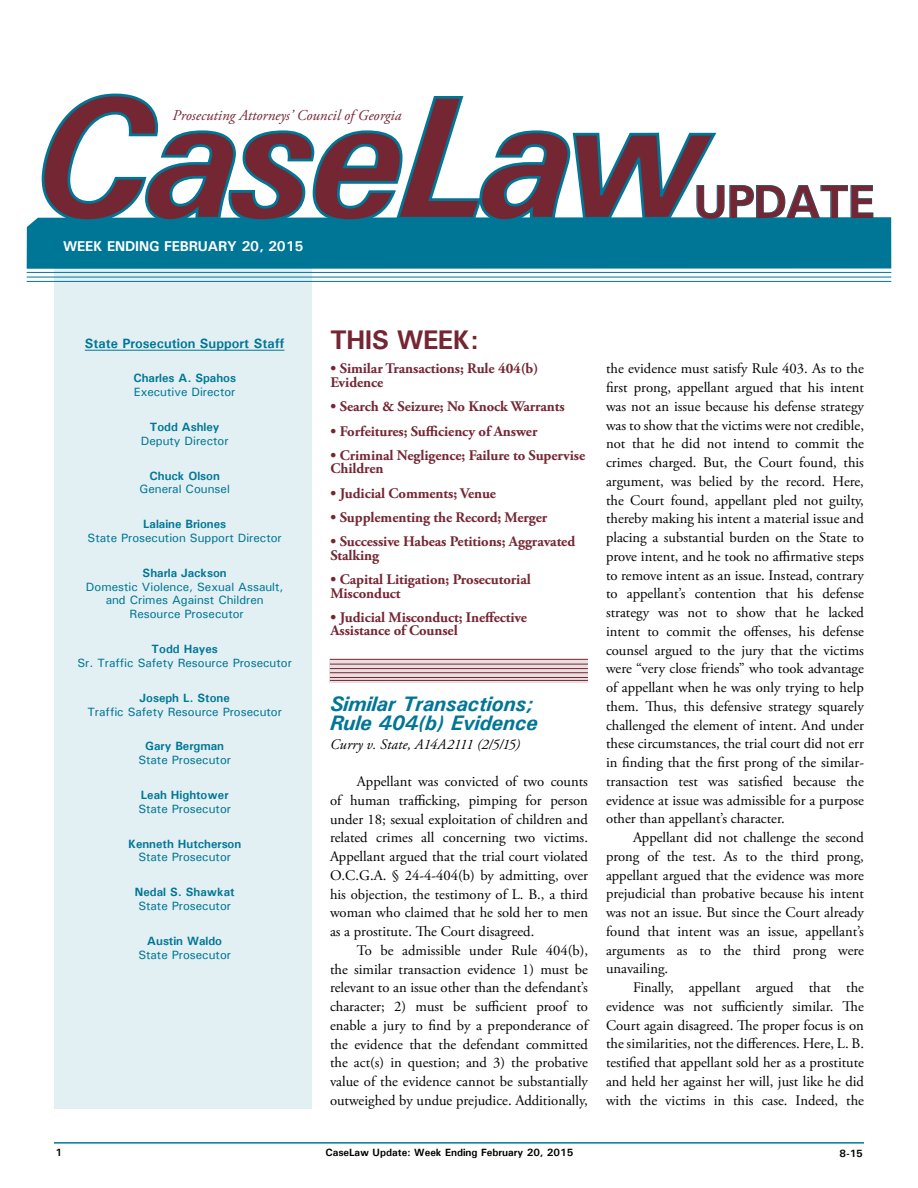
<style>
.page{position:relative;width:918px;height:1188px;background:#fff}
.page>*{position:absolute;margin:0;border:0;box-sizing:border-box;transform-origin:0 0}
.t1{font:700 47.1px "Univers";letter-spacing:-.025em;color:#752633}
.t2{font:700 27px "Univers";letter-spacing:-.025em;color:#752633}
.t3{font:italic 700 21px/18.8px "Univers";color:#007696}
.t4{font:italic 15px "Adobe Garamond Pro";color:#752633}
.t5{font:14.7px/18.8px "Adobe Garamond Pro";color:#000;text-align:justify}
.t6{font:700 14.7px/13.5px "Adobe Garamond Pro";letter-spacing:-.005em;color:#752633}
.t7{font:italic 14.7px "Adobe Garamond Pro";letter-spacing:.01em;color:#000}
.t8{font:700 14.25px "Univers";letter-spacing:-.01em;color:#fff}
.t9{font:700 13.5px "Univers";color:#007696}
.t10{font:500 12px/13.8px "Univers";color:#007696;text-align:center}
.t11{font:700 12px "Univers";color:#007696}
.t12{font:700 10.5px "Univers";color:#000}
</style>
<div class="page">
<hr style="left:54px;top:1142px;width:810px;height:2px;background:#007696">
<div style="left:54px;top:228px;width:258px;height:880px;background:#e3f0f3"></div>
<hr style="left:85px;top:350px;width:200px;height:1px;background:#007696">
<div style="left:27px;top:217px;width:864px;height:52px;background:#007696"></div>
<hr style="left:27px;top:272px;width:864px;height:1px;background:#007696">
<hr style="left:27px;top:277px;width:864px;height:1px;background:#007696">
<svg style="left:330px;top:660px;width:258px;height:22px;background:#e4d5d8"></svg>
<hr style="left:330px;top:659px;width:258px;height:1px;background:#752633">
<hr style="left:330px;top:672px;width:258px;height:1px;background:#752633">
<hr style="left:330px;top:677px;width:258px;height:1px;background:#752633">
<hr style="left:330px;top:680px;width:258px;height:1px;background:#752633">
<hr style="left:330px;top:664px;width:258px;height:1px;background:#752633">
<hr style="left:330px;top:668px;width:258px;height:1px;background:#752633">
<svg style="left:719px;top:185px;width:155px;height:35px"></svg>
<hr style="left:27px;top:281px;width:864px;height:1px;background:#007696">
<svg style="left:40px;top:93px;width:679px;height:130px"></svg>
<p class="t4" style="left:172px;top:107px;width:230px">Prosecuting Attorneys’ Council of Georgia</p>
<p class="t8" style="left:63px;top:237px;width:242px">WEEK ENDING FEBRUARY 20, 2015</p>
<h1 class="t1" style="left:694px;top:172px;width:182px">UPDATE</h1>
<p class="t9" style="left:85px;top:334px;width:201px">State Prosecution Support Staff</p>
<p class="t11" style="left:133px;top:371px;width:104px">Charles A. Spahos</p>
<p class="t10" style="left:134px;top:385px;width:103px">Executive Director</p>
<p class="t11" style="left:150px;top:419px;width:71px">Todd Ashley</p>
<p class="t10" style="left:141px;top:434px;width:89px">Deputy Director</p>
<p class="t11" style="left:149px;top:468px;width:72px">Chuck Olson</p>
<p class="t10" style="left:140px;top:482px;width:92px">General Counsel</p>
<p class="t11" style="left:143px;top:517px;width:85px">Lalaine Briones</p>
<p class="t10" style="left:88px;top:531px;width:196px">State Prosecution Support Director</p>
<p class="t11" style="left:143px;top:565px;width:86px">Sharla Jackson</p>
<p class="t10" style="left:86px;top:579px;width:199px">Domestic Violence, Sexual Assault, and Crimes Against Children<br>Resource Prosecutor</p>
<p class="t11" style="left:152px;top:641px;width:68px">Todd Hayes</p>
<p class="t10" style="left:77px;top:656px;width:216px">Sr. Traffic Safety Resource Prosecutor</p>
<p class="t11" style="left:140px;top:690px;width:92px">Joseph L. Stone</p>
<p class="t10" style="left:87px;top:704px;width:196px">Traffic Safety Resource Prosecutor</p>
<p class="t11" style="left:145px;top:739px;width:80px">Gary Bergman</p>
<p class="t10" style="left:138px;top:753px;width:94px">State Prosecutor</p>
<p class="t11" style="left:141px;top:787px;width:89px">Leah Hightower</p>
<p class="t10" style="left:138px;top:801px;width:94px">State Prosecutor</p>
<p class="t11" style="left:128px;top:836px;width:115px">Kenneth Hutcherson</p>
<p class="t10" style="left:138px;top:850px;width:94px">State Prosecutor</p>
<p class="t11" style="left:135px;top:885px;width:101px">Nedal S. Shawkat</p>
<p class="t10" style="left:138px;top:899px;width:94px">State Prosecutor</p>
<p class="t11" style="left:147px;top:933px;width:76px">Austin Waldo</p>
<p class="t10" style="left:138px;top:947px;width:94px">State Prosecutor</p>
<h2 class="t2" style="left:330px;top:323px;width:150px">THIS WEEK:</h2>
<p class="t6" style="left:330px;top:362px;width:209px">• Similar Transactions; Rule 404(b)<br>Evidence</p>
<p class="t6" style="left:330px;top:400px;width:236px">• Search &amp; Seizure; No Knock Warrants</p>
<p class="t6" style="left:330px;top:424px;width:208px">• Forfeitures; Sufficiency of Answer</p>
<p class="t6" style="left:330px;top:449px;width:256px">• Criminal Negligence; Failure to Supervise<br>Children</p>
<p class="t6" style="left:330px;top:487px;width:167px">• Judicial Comments; Venue</p>
<p class="t6" style="left:330px;top:511px;width:218px">• Supplementing the Record; Merger</p>
<p class="t6" style="left:330px;top:535px;width:246px">• Successive Habeas Petitions; Aggravated<br>Stalking</p>
<p class="t6" style="left:330px;top:573px;width:202px">• Capital Litigation; Prosecutorial<br>Misconduct</p>
<p class="t6" style="left:330px;top:611px;width:198px">• Judicial Misconduct; Ineffective<br>Assistance of Counsel</p>
<h3 class="t3" style="left:330px;top:694px;width:209px">Similar Transactions;<br>Rule 404(b) Evidence</h3>
<p class="t7" style="left:330px;top:735px;width:192px">Curry v. State, A14A2111 (2/5/15)</p>
<p class="t5" style="left:330px;top:773px;width:260px;text-indent:27px">Appellant was convicted of two counts of human trafficking, pimping for person under 18; sexual exploitation of children and related crimes all concerning two victims.<br>Appellant argued that the trial court violated O.C.G.A. § 24-4-404(b) by admitting, over his objection, the testimony of L. B., a third woman who claimed that he sold her to men as a prostitute. The Court disagreed.</p>
<p class="t5" style="left:330px;top:941px;width:260px;text-indent:27px">To be admissible under Rule 404(b), the similar transaction evidence 1) must be relevant to an issue other than the defendant’s character; 2) must be sufficient proof to enable a jury to find by a preponderance of the evidence that the defendant committed the act(s) in question; and 3) the probative value of the evidence cannot be substantially outweighed by undue prejudice. Additionally,</p>
<p class="t5" style="left:606px;top:360px;width:260px">the evidence must satisfy Rule 403. As to the first prong, appellant argued that his intent was not an issue because his defense strategy was to show that the victims were not credible, not that he did not intend to commit the crimes charged. But, the Court found, this argument, was belied by the record. Here, the Court found, appellant pled not guilty, thereby making his intent a material issue and placing a substantial burden on the State to prove intent, and he took no affirmative steps to remove intent as an issue. Instead, contrary to appellant’s contention that his defense strategy was not to show that he lacked intent to commit the offenses, his defense counsel argued to the jury that the victims were “very close friends” who took advantage of appellant when he was only trying to help them. Thus, this defensive strategy squarely challenged the element of intent. And under these circumstances, the trial court did not err in finding that the first prong of the similar&shy;transaction test was satisfied because the evidence at issue was admissible for a purpose other than appellant’s character.</p>
<p class="t5" style="left:606px;top:829px;width:260px;text-indent:27px">Appellant did not challenge the second prong of the test. As to the third prong, appellant argued that the evidence was more prejudicial than probative because his intent was not an issue. But since the Court already found that intent was an issue, appellant’s arguments as to the third prong were unavailing.</p>
<p class="t5" style="left:606px;top:979px;width:260px;text-indent:27px">Finally, appellant argued that the evidence was not sufficiently similar. The Court again disagreed. The proper focus is on the similarities, not the differences. Here, L. B. testified that appellant sold her as a prostitute and held her against her will, just like he did with the victims in this case. Indeed, the</p>
<p class="t12" style="left:56px;top:1146px;width:8px">1</p>
<p class="t12" style="left:326px;top:1146px;width:249px">CaseLaw Update: Week Ending February 20, 2015</p>
<p class="t12" style="left:840px;top:1147px;width:25px">8-15</p>
</div>
